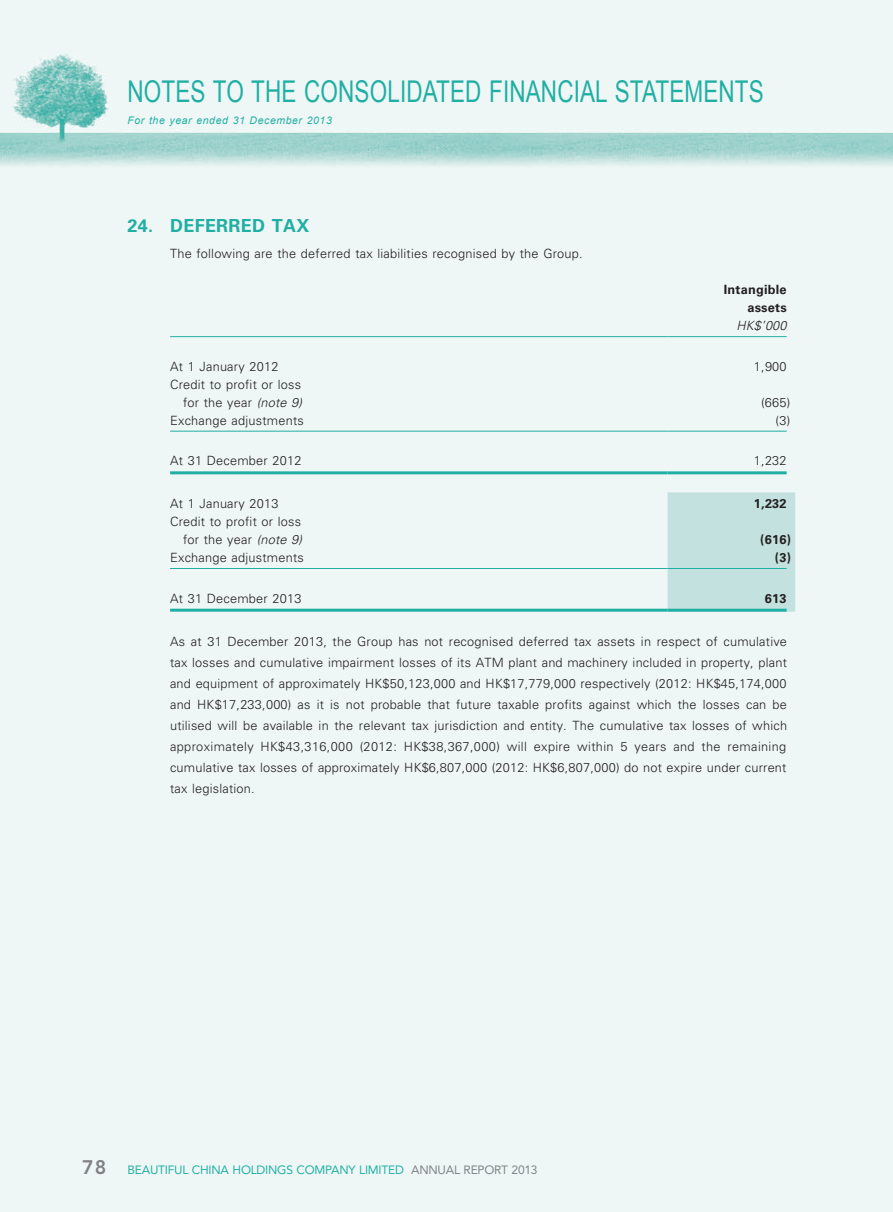
<style>
.page{position:relative;width:893px;height:1212px;background:#eef7f6}
.page>*{position:absolute;margin:0;border:0;box-sizing:border-box;transform-origin:0 0}
.t1{font:30px "Arial";letter-spacing:.005em;color:#21afa4;scale:.75 1}
.t2{font:700 18px "Univers LT Std";letter-spacing:.015em;color:#21afa4}
.t3{font:300 12.75px/21px "Univers LT Std";letter-spacing:.015em;color:#231f20;text-align:right}
.t4{font:700 12.75px/18px "Univers LT Std";letter-spacing:.015em;color:#231f20;text-align:right}
.t5{font:12px "Avenir LT Std";letter-spacing:-.02em;color:#21afa4}
.t6{font:italic 10.5px "Arial";letter-spacing:.055em;color:#21afa4}
.s1{font-weight:300;font-style:italic}
.s2{font-style:italic}
.s3{font-weight:800;font-size:19.5px;color:#808285}
.s4{color:#808285}
</style>
<div class="page">
<div style="left:668px;top:492px;width:127px;height:120px;background:#c3e2df"></div>
<hr style="left:170px;top:336px;width:498px;height:1px;background:#21afa4">
<hr style="left:668px;top:336px;width:119px;height:1px;background:#21afa4">
<hr style="left:170px;top:431px;width:498px;height:1px;background:#21afa4">
<hr style="left:668px;top:431px;width:119px;height:1px;background:#21afa4">
<hr style="left:170px;top:471px;width:498px;height:3px;background:#21afa4">
<hr style="left:668px;top:471px;width:119px;height:3px;background:#21afa4">
<hr style="left:170px;top:568px;width:498px;height:1px;background:#21afa4">
<hr style="left:668px;top:568px;width:119px;height:1px;background:#21afa4">
<hr style="left:170px;top:609px;width:498px;height:3px;background:#21afa4">
<hr style="left:668px;top:609px;width:119px;height:3px;background:#21afa4">
<h1 class="t1" style="left:128px;top:72px;width:850px">NOTES TO THE CONSOLIDATED FINANCIAL STATEMENTS</h1>
<p class="t6" style="left:128px;top:113px;width:206px">For the year ended 31 December 2013</p>
<p class="t2" style="left:128px;top:215px;width:183px">24. DEFERRED TAX</p>
<p class="t3" style="left:170px;top:243px;width:414px">The following are the deferred tax liabilities recognised by the Group.</p>
<p class="t4" style="left:724px;top:281px;width:64px">Intangible assets<br><span class="s1">HK$’000</span></p>
<p class="t3" style="left:170px;top:356px;width:110px">At 1 January 2012</p>
<p class="t3" style="left:754px;top:356px;width:34px">1,900</p>
<p class="t3" style="left:170px;top:375px;width:134px;line-height:18px">Credit to profit or loss for the year <span class="s2">(note 9)</span></p>
<p class="t3" style="left:761px;top:392px;width:31px">(665)</p>
<p class="t3" style="left:170px;top:410px;width:135px">Exchange adjustments</p>
<p class="t3" style="left:776px;top:410px;width:16px">(3)</p>
<p class="t3" style="left:170px;top:450px;width:133px">At 31 December 2012</p>
<p class="t3" style="left:754px;top:450px;width:34px">1,232</p>
<p class="t3" style="left:170px;top:493px;width:110px">At 1 January 2013</p>
<p class="t4" style="left:754px;top:495px;width:34px">1,232</p>
<p class="t3" style="left:170px;top:513px;width:134px;line-height:18px">Credit to profit or loss for the year <span class="s2">(note 9)</span></p>
<p class="t4" style="left:760px;top:531px;width:32px">(616)</p>
<p class="t3" style="left:170px;top:547px;width:135px">Exchange adjustments</p>
<p class="t4" style="left:775px;top:549px;width:18px">(3)</p>
<p class="t3" style="left:170px;top:588px;width:133px">At 31 December 2013</p>
<p class="t4" style="left:765px;top:589px;width:23px">613</p>
<p class="t3" style="left:170px;top:631px;width:618px;text-align:justify">As at 31 December 2013, the Group has not recognised deferred tax assets in respect of cumulative tax losses and cumulative impairment losses of its ATM plant and machinery included in property, plant and equipment of approximately HK$50,123,000 and HK$17,779,000 respectively (2012: HK$45,174,000 and HK$17,233,000) as it is not probable that future taxable profits against which the losses can be utilised will be available in the relevant tax jurisdiction and entity. The cumulative tax losses of which approximately HK$43,316,000 (2012: HK$38,367,000) will expire within 5 years and the remaining cumulative tax losses of approximately HK$6,807,000 (2012: HK$6,807,000) do not expire under current tax legislation.</p>
<p class="t5" style="left:82px;top:1162px;width:457px"><span class="s3">78</span> BEAUTIFUL CHINA HOLDINGS COMPANY LIMITED <span class="s4">ANNUAL REPORT 2013</span></p>
</div>
